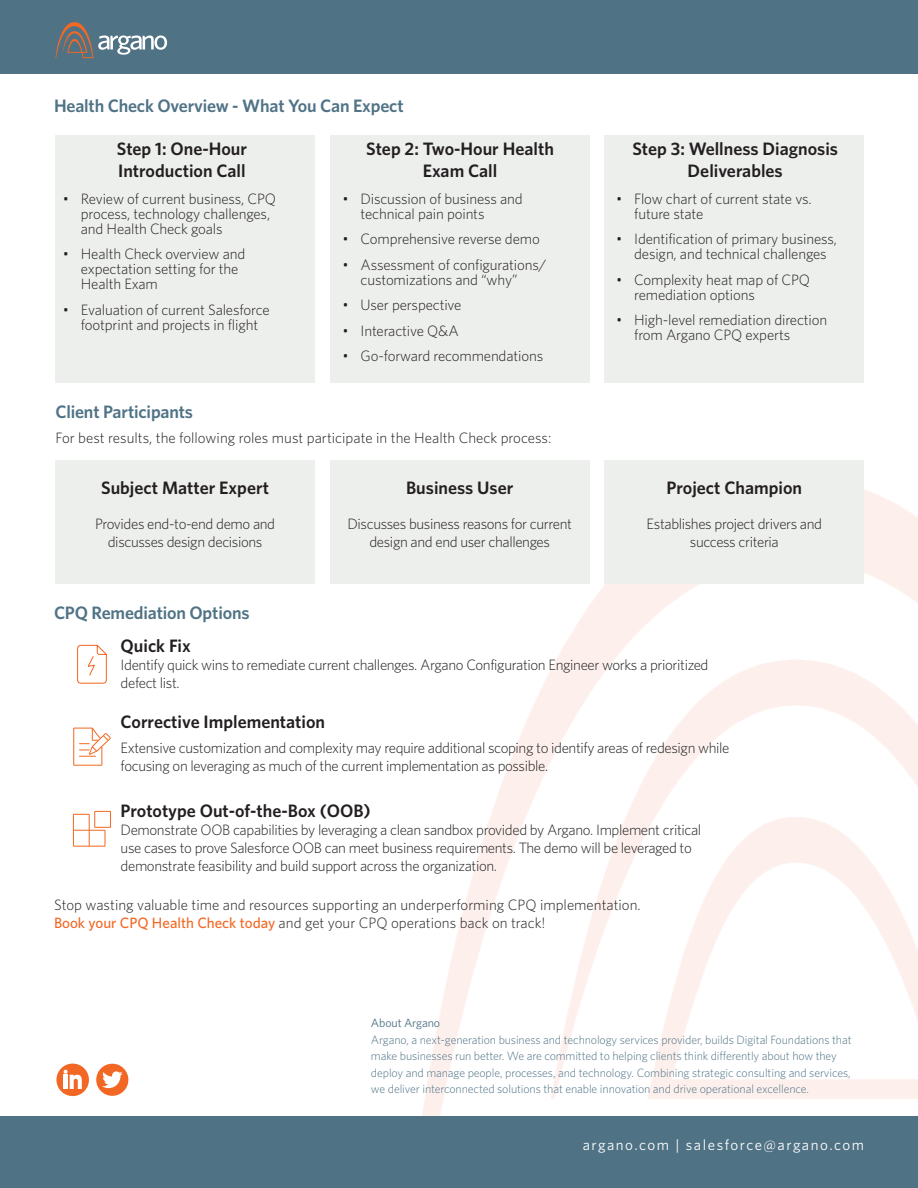
<style>
.page{position:relative;width:918px;height:1188px;background:#fff}
.page>*{position:absolute;margin:0;border:0;box-sizing:border-box;transform-origin:0 0}
.Body_Copy_Regular_9{font:600 18px/21.6px "Whitney";color:#231f20;text-align:center}
.Section_Header{font:600 18px "Whitney";letter-spacing:-.01em;color:#507386}
.Body_Copy_Regular_9-2{font:300 15px/15px "Whitney";letter-spacing:-.02em;color:#231f20}
.Body_Copy_Regular_9-3{font:300 15px/18px "Whitney";color:#231f20}
.t1{font:15px "Whitney";letter-spacing:.1em;color:#fff}
.t2{font:300 12px/16.5px "Whitney";letter-spacing:-.01em;color:#4f7286}
.t3{font:12px "Whitney";letter-spacing:-.01em;color:#4f7286}
.s1{font-weight:500;color:#f36824}
</style>
<div class="page">
<div style="left:0;top:1116px;width:918px;height:72px;background:#507285"></div>
<div style="left:0;top:0;width:918px;height:74px;background:#507285"></div>
<svg style="left:56px;top:22px;width:111px;height:36px"></svg>
<div style="left:56px;top:1064px;width:33px;height:32px;background:#f26724;border-radius:50%"></div>
<svg style="left:64px;top:1070px;width:18px;height:19px"></svg>
<div style="left:96px;top:1064px;width:32px;height:32px;background:#f26724;border-radius:50%"></div>
<svg style="left:102px;top:1071px;width:21px;height:17px"></svg>
<div style="left:330px;top:135px;width:259px;height:247px;background:#edefed"></div>
<div style="left:56px;top:135px;width:259px;height:247px;background:#edefed"></div>
<div style="left:605px;top:135px;width:259px;height:247px;background:#edefed"></div>
<div style="left:330px;top:460px;width:259px;height:124px;background:#edefed"></div>
<div style="left:56px;top:460px;width:259px;height:124px;background:#edefed"></div>
<div style="left:605px;top:460px;width:259px;height:124px;background:#edefed"></div>
<svg style="left:73px;top:728px;width:38px;height:38px"></svg>
<svg style="left:77px;top:644px;width:30px;height:40px"></svg>
<svg style="left:73px;top:811px;width:38px;height:36px"></svg>
<p class="Section_Header" style="left:54px;top:94px;width:351px">Health Check Overview - What You Can Expect</p>
<p class="Body_Copy_Regular_9" style="left:117px;top:138px;width:132px;text-align:left">Step 1: One-Hour<br>Introduction Call</p>
<p class="Body_Copy_Regular_9" style="left:366px;top:138px;width:189px">Step 2: Two-Hour Health<br>Exam Call</p>
<p class="Body_Copy_Regular_9" style="left:632px;top:138px;width:207px">Step 3: Wellness Diagnosis<br>Deliverables</p>
<p class="Body_Copy_Regular_9-2" style="left:81px;top:190px;width:197px;text-indent:-18px">• Review of current business, CPQ process, technology challenges, and Health Check goals</p>
<p class="Body_Copy_Regular_9-2" style="left:81px;top:246px;width:166px;text-indent:-18px">• Health Check overview and expectation setting for the<br>Health Exam</p>
<p class="Body_Copy_Regular_9-2" style="left:63px;top:301px;width:208px;text-align:center">• Evaluation of current Salesforce footprint and projects in flight</p>
<p class="Body_Copy_Regular_9-2" style="left:361px;top:190px;width:164px;text-indent:-18px">• Discussion of business and technical pain points</p>
<p class="Body_Copy_Regular_9-2" style="left:343px;top:231px;width:199px">• Comprehensive reverse demo</p>
<p class="Body_Copy_Regular_9-2" style="left:361px;top:256px;width:187px;text-indent:-18px">• Assessment of configurations/ customizations and “why”</p>
<p class="Body_Copy_Regular_9-2" style="left:343px;top:297px;width:121px">• User perspective</p>
<p class="Body_Copy_Regular_9-2" style="left:343px;top:322px;width:118px">• Interactive Q&amp;A</p>
<p class="Body_Copy_Regular_9-2" style="left:343px;top:348px;width:202px">• Go-forward recommendations</p>
<p class="Body_Copy_Regular_9-2" style="left:634px;top:190px;width:179px;text-indent:-18px">• Flow chart of current state vs. future state</p>
<p class="Body_Copy_Regular_9-2" style="left:616px;top:231px;width:222px;text-align:center">• Identification of primary business, design, and technical challenges</p>
<p class="Body_Copy_Regular_9-2" style="left:634px;top:271px;width:177px;text-indent:-18px">• Complexity heat map of CPQ remediation options</p>
<p class="Body_Copy_Regular_9-2" style="left:634px;top:312px;width:195px;text-indent:-18px">• High-level remediation direction from Argano CPQ experts</p>
<p class="Section_Header" style="left:56px;top:400px;width:139px">Client Participants</p>
<p class="Body_Copy_Regular_9-3" style="left:56px;top:428px;width:497px">For best results, the following roles must participate in the Health Check process:</p>
<p class="Body_Copy_Regular_9" style="left:101px;top:477px;width:169px">Subject Matter Expert</p>
<p class="Body_Copy_Regular_9" style="left:406px;top:477px;width:109px">Business User</p>
<p class="Body_Copy_Regular_9" style="left:667px;top:477px;width:137px">Project Champion</p>
<p class="Body_Copy_Regular_9-2" style="left:95px;top:515px;width:182px;line-height:18px;text-align:center">Provides end-to-end demo and discusses design decisions</p>
<p class="Body_Copy_Regular_9-2" style="left:348px;top:515px;width:226px;line-height:18px;text-align:center">Discusses business reasons for current design and end user challenges</p>
<p class="Body_Copy_Regular_9-2" style="left:647px;top:515px;width:177px;line-height:18px;text-align:center">Establishes project drivers and success criteria</p>
<p class="Section_Header" style="left:54px;top:601px;width:197px">CPQ Remediation Options</p>
<p class="Body_Copy_Regular_9" style="left:121px;top:635px;width:72px">Quick Fix</p>
<p class="Body_Copy_Regular_9-2" style="left:121px;top:656px;width:589px;line-height:18px">Identify quick wins to remediate current challenges. Argano Configuration Engineer works a prioritized defect list.</p>
<p class="Body_Copy_Regular_9" style="left:121px;top:711px;width:206px">Corrective Implementation</p>
<p class="Body_Copy_Regular_9-2" style="left:121px;top:738px;width:610px;line-height:18px">Extensive customization and complexity may require additional scoping to identify areas of redesign while focusing on leveraging as much of the current implementation as possible.</p>
<p class="Body_Copy_Regular_9" style="left:121px;top:800px;width:251px">Prototype Out-of-the-Box (OOB)</p>
<p class="Body_Copy_Regular_9-2" style="left:121px;top:821px;width:582px;line-height:18px">Demonstrate OOB capabilities by leveraging a clean sandbox provided by Argano. Implement critical use cases to prove Salesforce OOB can meet business requirements. The demo will be leveraged to demonstrate feasibility and build support across the organization.</p>
<p class="Body_Copy_Regular_9-3" style="left:54px;top:896px;width:588px">Stop wasting valuable time and resources supporting an underperforming CPQ implementation.<br><span class="s1">Book your CPQ Health Check today</span> and get your CPQ operations back on track!</p>
<p class="t3" style="left:371px;top:1015px;width:71px">About Argano</p>
<p class="t2" style="left:371px;top:1031px;width:482px">Argano, a next-generation business and technology services provider, builds Digital Foundations that make businesses run better. We are committed to helping clients think differently about how they deploy and manage people, processes, and technology. Combining strategic consulting and services, we deliver interconnected solutions that enable innovation and drive operational excellence.</p>
<p class="t1" style="left:583px;top:1134px;width:283px">argano.com | salesforce@argano.com</p>
</div>
